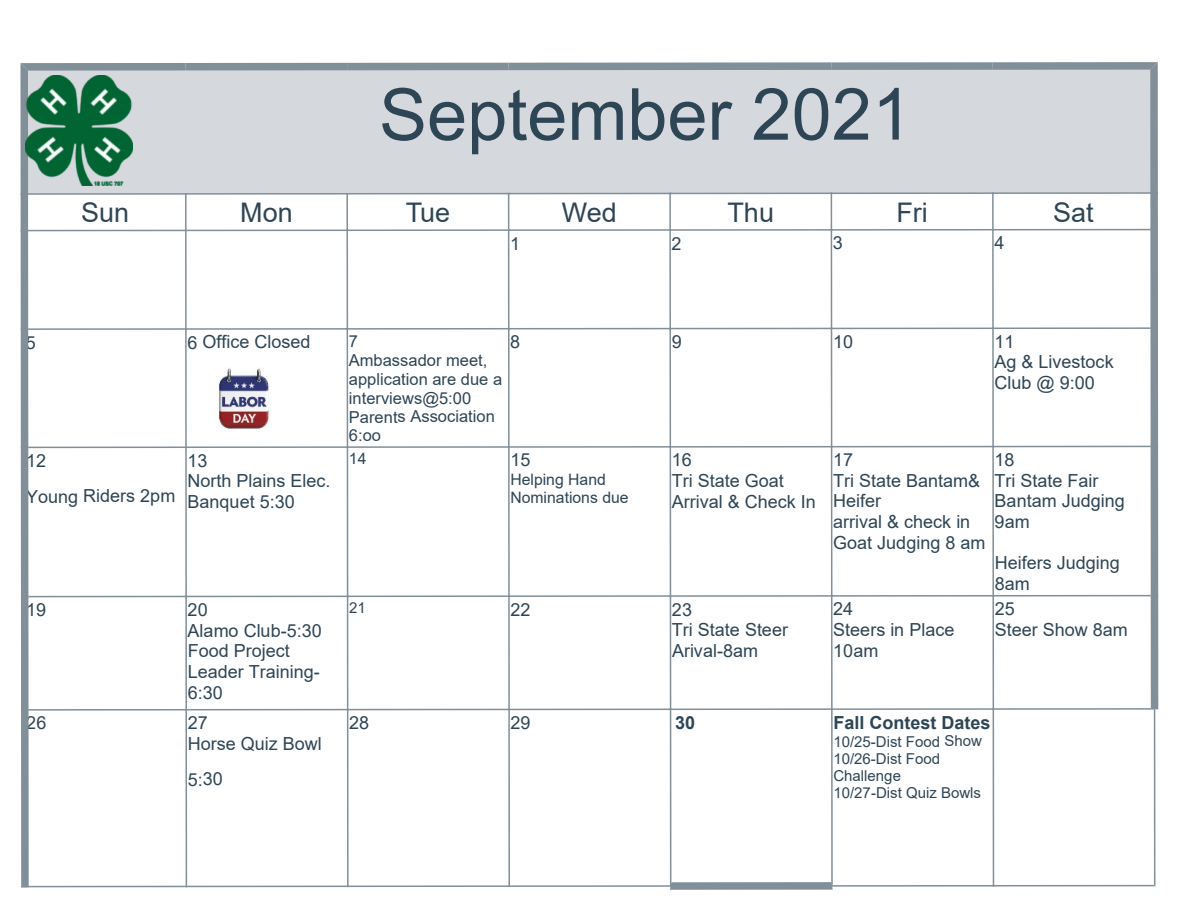
<style>
.page{position:relative;width:1188px;height:918px;background:#fff}
.page>*{position:absolute;margin:0;border:0;box-sizing:border-box;transform-origin:0 0}
.t1{font:72px "Arial";color:#2e4556}
.t2{font:27px "Arial";color:#2e4556}
.t3{font:18px/20.7px "Arial";color:#2e4556}
.t4{font:700 18px "Arial";color:#2e4556}
.t5{font:16.5px/18.9px "Arial";color:#2e4556}
.t6{font:15.75px/18px "Arial";color:#2e4556}
.t7{font:15px/17.2px "Arial";color:#2e4556}
</style>
<div class="page">
<div style="left:186px;top:70px;width:807px;height:123px;background:#d5d9dd"></div>
<div style="left:186px;top:63px;width:161px;height:7px;background:#818f99"></div>
<div style="left:347px;top:63px;width:162px;height:7px;background:#818f99"></div>
<div style="left:509px;top:63px;width:161px;height:7px;background:#818f99"></div>
<div style="left:670px;top:62px;width:161px;height:8px;background:#818f99"></div>
<div style="left:831px;top:62px;width:162px;height:8px;background:#818f99"></div>
<hr style="left:185px;top:193px;width:163px;height:2px;background:#818f99">
<hr style="left:346px;top:193px;width:163px;height:1px;background:#818f99">
<hr style="left:508px;top:193px;width:163px;height:1px;background:#818f99">
<hr style="left:669px;top:193px;width:163px;height:1px;background:#818f99">
<hr style="left:831px;top:192px;width:163px;height:2px;background:#818f99">
<hr style="left:28px;top:230px;width:159px;height:1px;background:#818f99">
<hr style="left:185px;top:230px;width:163px;height:1px;background:#818f99">
<hr style="left:347px;top:229px;width:162px;height:2px;background:#818f99">
<hr style="left:508px;top:229px;width:163px;height:2px;background:#818f99">
<hr style="left:669px;top:229px;width:163px;height:2px;background:#818f99">
<hr style="left:831px;top:229px;width:163px;height:2px;background:#818f99">
<hr style="left:992px;top:229px;width:158px;height:1px;background:#818f99">
<hr style="left:28px;top:328px;width:159px;height:2px;background:#818f99">
<hr style="left:185px;top:328px;width:163px;height:2px;background:#818f99">
<hr style="left:347px;top:328px;width:162px;height:2px;background:#818f99">
<hr style="left:508px;top:328px;width:163px;height:1px;background:#818f99">
<hr style="left:669px;top:328px;width:163px;height:1px;background:#818f99">
<hr style="left:831px;top:328px;width:163px;height:1px;background:#818f99">
<hr style="left:992px;top:327px;width:158px;height:2px;background:#818f99">
<hr style="left:28px;top:447px;width:159px;height:1px;background:#818f99">
<hr style="left:185px;top:446px;width:163px;height:2px;background:#818f99">
<hr style="left:347px;top:446px;width:163px;height:2px;background:#818f99">
<hr style="left:508px;top:446px;width:163px;height:2px;background:#818f99">
<hr style="left:670px;top:446px;width:162px;height:2px;background:#818f99">
<hr style="left:831px;top:446px;width:163px;height:1px;background:#818f99">
<hr style="left:992px;top:446px;width:159px;height:1px;background:#818f99">
<hr style="left:28px;top:596px;width:159px;height:1px;background:#818f99">
<hr style="left:185px;top:596px;width:163px;height:1px;background:#818f99">
<hr style="left:347px;top:595px;width:163px;height:2px;background:#818f99">
<hr style="left:29px;top:709px;width:158px;height:2px;background:#818f99">
<hr style="left:185px;top:709px;width:163px;height:1px;background:#818f99">
<hr style="left:347px;top:709px;width:163px;height:1px;background:#818f99">
<hr style="left:21px;top:886px;width:166px;height:1px;background:#818f99">
<hr style="left:186px;top:886px;width:163px;height:1px;background:#818f99">
<hr style="left:347px;top:885px;width:163px;height:2px;background:#818f99">
<svg style="left:20px;top:63px;width:166px;height:132px;background:#c3cacf"></svg>
<div style="left:21px;top:193px;width:7px;height:38px;background:#818f99"></div>
<div style="left:21px;top:230px;width:7px;height:100px;background:#818f99"></div>
<div style="left:21px;top:328px;width:7px;height:120px;background:#818f99"></div>
<div style="left:21px;top:447px;width:7px;height:150px;background:#818f99"></div>
<div style="left:21px;top:596px;width:8px;height:115px;background:#818f99"></div>
<div style="left:21px;top:709px;width:8px;height:178px;background:#818f99"></div>
<hr style="left:185px;top:193px;width:2px;height:38px;background:#818f99">
<hr style="left:185px;top:230px;width:2px;height:100px;background:#818f99">
<hr style="left:185px;top:328px;width:2px;height:120px;background:#818f99">
<hr style="left:185px;top:447px;width:2px;height:150px;background:#818f99">
<hr style="left:185px;top:596px;width:2px;height:114px;background:#818f99">
<hr style="left:185px;top:709px;width:2px;height:178px;background:#818f99">
<hr style="left:346px;top:193px;width:2px;height:38px;background:#818f99">
<hr style="left:347px;top:230px;width:1px;height:100px;background:#818f99">
<hr style="left:347px;top:328px;width:1px;height:120px;background:#818f99">
<hr style="left:347px;top:446px;width:1px;height:151px;background:#818f99">
<hr style="left:347px;top:596px;width:1px;height:114px;background:#818f99">
<hr style="left:347px;top:709px;width:2px;height:178px;background:#818f99">
<hr style="left:508px;top:193px;width:1px;height:38px;background:#818f99">
<hr style="left:508px;top:229px;width:1px;height:100px;background:#818f99">
<hr style="left:508px;top:328px;width:2px;height:120px;background:#818f99">
<hr style="left:508px;top:446px;width:2px;height:151px;background:#818f99">
<hr style="left:669px;top:193px;width:2px;height:38px;background:#818f99">
<hr style="left:669px;top:229px;width:2px;height:100px;background:#818f99">
<hr style="left:669px;top:328px;width:2px;height:120px;background:#818f99">
<hr style="left:670px;top:446px;width:1px;height:151px;background:#818f99">
<hr style="left:831px;top:193px;width:1px;height:38px;background:#818f99">
<hr style="left:831px;top:229px;width:1px;height:100px;background:#818f99">
<hr style="left:831px;top:328px;width:1px;height:119px;background:#818f99">
<hr style="left:831px;top:446px;width:1px;height:151px;background:#818f99">
<hr style="left:992px;top:192px;width:2px;height:38px;background:#818f99">
<hr style="left:992px;top:229px;width:2px;height:100px;background:#818f99">
<hr style="left:992px;top:328px;width:2px;height:119px;background:#818f99">
<hr style="left:992px;top:446px;width:2px;height:151px;background:#818f99">
<svg style="left:993px;top:62px;width:165px;height:132px;background:#cdd1d6"></svg>
<div style="left:1150px;top:192px;width:8px;height:38px;background:#818f99"></div>
<div style="left:1150px;top:229px;width:8px;height:100px;background:#818f99"></div>
<div style="left:1150px;top:327px;width:8px;height:120px;background:#818f99"></div>
<div style="left:1151px;top:446px;width:7px;height:150px;background:#818f99"></div>
<svg style="left:508px;top:595px;width:650px;height:295px"></svg>
<img style="left:26px;top:75px;width:106px;height:111px">
<img style="left:219px;top:368px;width:51px;height:61px">
<h1 class="t1" style="left:379px;top:87px;width:534px">September 2021</h1>
<h2 class="t2" style="left:81px;top:203px;width:50px">Sun</h2>
<h2 class="t2" style="left:240px;top:203px;width:54px">Mon</h2>
<h2 class="t2" style="left:406px;top:203px;width:46px">Tue</h2>
<h2 class="t2" style="left:562px;top:202px;width:57px">Wed</h2>
<h2 class="t2" style="left:727px;top:202px;width:48px">Thu</h2>
<h2 class="t2" style="left:896px;top:202px;width:33px">Fri</h2>
<h2 class="t2" style="left:1053px;top:202px;width:42px">Sat</h2>
<p class="t3" style="left:510px;top:235px;width:12px">1</p>
<p class="t3" style="left:672px;top:234px;width:12px">2</p>
<p class="t3" style="left:833px;top:234px;width:12px">3</p>
<p class="t3" style="left:994px;top:234px;width:12px">4</p>
<p class="t3" style="left:26px;top:334px;width:12px">5</p>
<p class="t3" style="left:187px;top:333px;width:125px">6 Office Closed</p>
<p class="t5" style="left:349px;top:333px;width:155px">7<br>Ambassador meet, application are due a interviews@5:00<br>Parents Association<br>6:oo</p>
<p class="t3" style="left:510px;top:333px;width:12px">8</p>
<p class="t3" style="left:672px;top:333px;width:12px">9</p>
<p class="t3" style="left:833px;top:333px;width:22px">10</p>
<p class="t3" style="left:995px;top:333px;width:121px">11<br>Ag &amp; Livestock<br>Club @ 9:00</p>
<p class="t3" style="left:26px;top:444px;width:151px;line-height:35.5px">12<br>Young Riders 2pm</p>
<p class="t3" style="left:188px;top:452px;width:145px">13<br>North Plains Elec.<br>Banquet 5:30</p>
<p class="t6" style="left:349px;top:451px;width:19px">14</p>
<p class="t3" style="left:510px;top:451px;width:22px">15</p>
<p class="t3" style="left:672px;top:451px;width:146px">16<br>Tri State Goat<br>Arrival &amp; Check In</p>
<p class="t3" style="left:833px;top:451px;width:154px">17<br>Tri State Bantam&amp;<br>Heifer<br>arrival &amp; check in<br>Goat Judging 8 am</p>
<p class="t3" style="left:995px;top:451px;width:132px">18<br>Tri State Fair<br>Bantam Judging<br>9am</p>
<p class="t3" style="left:995px;top:554px;width:127px">Heifers Judging<br>8am</p>
<p class="t6" style="left:510px;top:472px;width:120px">Helping Hand<br>Nominations due</p>
<p class="t3" style="left:26px;top:601px;width:22px">19</p>
<p class="t3" style="left:188px;top:601px;width:136px">20<br>Alamo Club-5:30<br>Food Project<br>Leader Training-<br>6:30</p>
<p class="t7" style="left:349px;top:600px;width:18px">21</p>
<p class="t3" style="left:510px;top:601px;width:22px">22</p>
<p class="t3" style="left:672px;top:601px;width:118px">23<br>Tri State Steer<br>Arival-8am</p>
<p class="t3" style="left:833px;top:600px;width:123px">24<br>Steers in Place<br>10am</p>
<p class="t3" style="left:995px;top:600px;width:135px">25<br>Steer Show 8am</p>
<p class="t3" style="left:26px;top:714px;width:22px">26</p>
<p class="t3" style="left:188px;top:714px;width:136px">27<br>Horse Quiz Bowl</p>
<p class="t3" style="left:188px;top:770px;width:37px">5:30</p>
<p class="t3" style="left:349px;top:714px;width:22px">28</p>
<p class="t3" style="left:511px;top:714px;width:22px">29</p>
<p class="t4" style="left:675px;top:716px;width:22px">30</p>
<p class="t4" style="left:833px;top:715px;width:159px">Fall Contest Dates</p>
<p class="t7" style="left:833px;top:734px;width:150px">10/25-Dist Food Show<br>10/26-Dist Food<br>Challenge<br>10/27-Dist Quiz Bowls</p>
</div>
